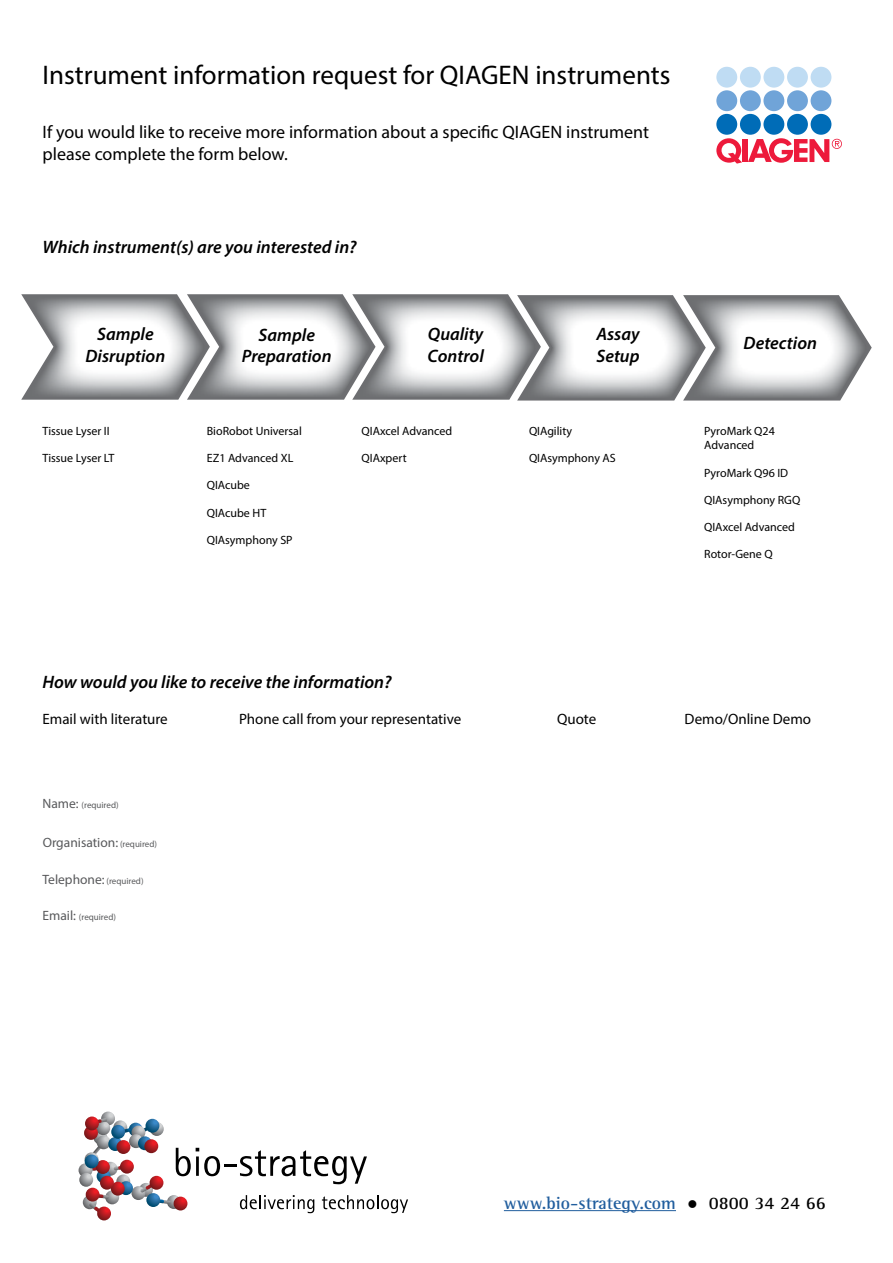
<style>
.page{position:relative;width:893px;height:1263px;background:#fff}
.page>*{position:absolute;margin:0;border:0;box-sizing:border-box;transform-origin:0 0}
.t1{font:27px "Myriad Pro";color:#000}
.t2{font:italic 600 18px/21.6px "Myriad Pro";color:#000;text-align:center}
.t3{font:18px/21.6px "Myriad Pro";color:#000}
.t4{font:700 18px "Rotis Semi Serif Std";color:#215e9e}
.t5{font:15px "Myriad Pro";color:#000}
.t6{font:13.5px "Myriad Pro";color:#58595b}
.t7{font:12px/14.4px "Myriad Pro";color:#000}
.t8{font:9px "Myriad Pro";color:#58595b}
.s1{font-size:13.5px}
.s2{font-size:9px}
.s3{color:#000}
</style>
<div class="page">
<svg style="left:21px;top:294px;width:851px;height:107px"></svg>
<img style="left:688px;top:298px;width:179px;height:100px">
<svg style="left:83px;top:1195px;width:14px;height:14px"></svg>
<svg style="left:105px;top:1190px;width:14px;height:14px"></svg>
<svg style="left:139px;top:1183px;width:14px;height:14px"></svg>
<svg style="left:116px;top:1174px;width:14px;height:14px"></svg>
<svg style="left:104px;top:1162px;width:14px;height:14px"></svg>
<svg style="left:129px;top:1123px;width:14px;height:13px"></svg>
<svg style="left:131px;top:1125px;width:14px;height:14px"></svg>
<svg style="left:101px;top:1111px;width:14px;height:14px"></svg>
<svg style="left:129px;top:1134px;width:14px;height:14px"></svg>
<svg style="left:150px;top:1122px;width:14px;height:14px"></svg>
<svg style="left:93px;top:1130px;width:14px;height:14px"></svg>
<svg style="left:113px;top:1120px;width:14px;height:14px"></svg>
<svg style="left:96px;top:1121px;width:14px;height:14px"></svg>
<svg style="left:93px;top:1146px;width:8px;height:8px"></svg>
<svg style="left:97px;top:1135px;width:14px;height:14px"></svg>
<svg style="left:131px;top:1186px;width:14px;height:14px"></svg>
<svg style="left:124px;top:1128px;width:7px;height:6px"></svg>
<svg style="left:167px;top:1195px;width:14px;height:14px"></svg>
<svg style="left:138px;top:1136px;width:14px;height:14px"></svg>
<svg style="left:108px;top:1137px;width:14px;height:14px"></svg>
<svg style="left:111px;top:1125px;width:14px;height:14px"></svg>
<svg style="left:119px;top:1181px;width:14px;height:14px"></svg>
<svg style="left:97px;top:1169px;width:14px;height:14px"></svg>
<svg style="left:114px;top:1165px;width:7px;height:5px"></svg>
<svg style="left:120px;top:1160px;width:14px;height:13px"></svg>
<svg style="left:144px;top:1139px;width:14px;height:14px"></svg>
<svg style="left:117px;top:1140px;width:13px;height:14px"></svg>
<svg style="left:111px;top:1182px;width:14px;height:13px"></svg>
<svg style="left:100px;top:1176px;width:14px;height:14px"></svg>
<svg style="left:140px;top:1182px;width:13px;height:11px"></svg>
<svg style="left:89px;top:1194px;width:20px;height:18px"></svg>
<svg style="left:98px;top:1118px;width:9px;height:7px"></svg>
<svg style="left:150px;top:1176px;width:13px;height:14px"></svg>
<svg style="left:159px;top:1199px;width:12px;height:5px"></svg>
<svg style="left:146px;top:1193px;width:14px;height:14px"></svg>
<svg style="left:96px;top:1160px;width:14px;height:14px"></svg>
<svg style="left:92px;top:1163px;width:10px;height:8px"></svg>
<svg style="left:86px;top:1188px;width:14px;height:13px"></svg>
<svg style="left:84px;top:1126px;width:14px;height:14px"></svg>
<svg style="left:145px;top:1119px;width:14px;height:14px"></svg>
<svg style="left:85px;top:1116px;width:14px;height:14px"></svg>
<svg style="left:85px;top:1152px;width:14px;height:14px"></svg>
<svg style="left:79px;top:1163px;width:13px;height:14px"></svg>
<svg style="left:79px;top:1173px;width:14px;height:14px"></svg>
<svg style="left:85px;top:1154px;width:14px;height:14px"></svg>
<svg style="left:97px;top:1206px;width:14px;height:14px"></svg>
<svg style="left:174px;top:1196px;width:13px;height:14px"></svg>
<svg style="left:176px;top:1148px;width:191px;height:36px"></svg>
<svg style="left:240px;top:1195px;width:74px;height:18px"></svg>
<svg style="left:322px;top:1195px;width:86px;height:18px"></svg>
<hr style="left:504px;top:1210px;width:172px;height:1px;background:#215e9e">
<div style="left:716px;top:114px;width:21px;height:21px;background:#006cb7;border-radius:50%"></div>
<div style="left:740px;top:114px;width:21px;height:21px;background:#006cb7;border-radius:50%"></div>
<div style="left:763px;top:114px;width:21px;height:21px;background:#006cb7;border-radius:50%"></div>
<div style="left:787px;top:114px;width:21px;height:21px;background:#006cb7;border-radius:50%"></div>
<div style="left:811px;top:114px;width:20px;height:21px;background:#006cb7;border-radius:50%"></div>
<div style="left:716px;top:90px;width:21px;height:21px;background:#70a4d8;border-radius:50%"></div>
<div style="left:740px;top:90px;width:21px;height:21px;background:#70a4d8;border-radius:50%"></div>
<div style="left:763px;top:90px;width:21px;height:21px;background:#70a4d8;border-radius:50%"></div>
<div style="left:787px;top:90px;width:21px;height:21px;background:#70a4d8;border-radius:50%"></div>
<div style="left:811px;top:90px;width:20px;height:21px;background:#70a4d8;border-radius:50%"></div>
<div style="left:716px;top:67px;width:21px;height:21px;background:#bfdcf3;border-radius:50%"></div>
<div style="left:740px;top:67px;width:21px;height:21px;background:#bfdcf3;border-radius:50%"></div>
<div style="left:763px;top:67px;width:21px;height:21px;background:#bfdcf3;border-radius:50%"></div>
<div style="left:787px;top:67px;width:21px;height:21px;background:#bfdcf3;border-radius:50%"></div>
<div style="left:811px;top:67px;width:20px;height:21px;background:#bfdcf3;border-radius:50%"></div>
<svg style="left:716px;top:138px;width:26px;height:26px"></svg>
<div style="left:742px;top:139px;width:6px;height:23px;background:#ed1a3b"></div>
<svg style="left:748px;top:138px;width:94px;height:25px"></svg>
<h1 class="t1" style="left:43px;top:59px;width:629px">Instrument information request for QIAGEN instruments</h1>
<h2 class="t3" style="left:43px;top:121px;width:608px">If you would like to receive more information about a specific QIAGEN instrument please complete the form below.</h2>
<h2 class="t2" style="left:43px;top:236px;width:316px">Which instrument(s) are you interested in?</h2>
<h2 class="t2" style="left:86px;top:323px;width:81px">Sample<br>Disruption</h2>
<h2 class="t2" style="left:242px;top:323px;width:91px">Sample<br>Preparation</h2>
<h2 class="t2" style="left:428px;top:323px;width:58px;text-align:left">Quality<br>Control</h2>
<h2 class="t2" style="left:596px;top:323px;width:45px;text-align:left">Assay<br>Setup</h2>
<h2 class="t2" style="left:744px;top:332px;width:75px">Detection</h2>
<p class="t7" style="left:43px;top:424px;width:69px">Tissue Lyser II</p>
<p class="t7" style="left:43px;top:451px;width:74px">Tissue Lyser LT</p>
<p class="t7" style="left:207px;top:424px;width:97px">BioRobot Universal</p>
<p class="t7" style="left:207px;top:451px;width:88px">EZ1 Advanced XL</p>
<p class="t7" style="left:207px;top:478px;width:45px">QIAcube</p>
<p class="t7" style="left:207px;top:505px;width:61px">QIAcube HT</p>
<p class="t7" style="left:207px;top:532px;width:87px">QIAsymphony SP</p>
<p class="t7" style="left:362px;top:424px;width:92px">QIAxcel Advanced</p>
<p class="t7" style="left:362px;top:451px;width:47px">QIAxpert</p>
<p class="t7" style="left:529px;top:424px;width:45px">QIAgility</p>
<p class="t7" style="left:529px;top:451px;width:88px">QIAsymphony AS</p>
<p class="t7" style="left:704px;top:424px;width:72px">PyroMark Q24<br>Advanced</p>
<p class="t7" style="left:704px;top:465px;width:86px">PyroMark Q96 ID</p>
<p class="t7" style="left:704px;top:492px;width:98px">QIAsymphony RGQ</p>
<p class="t7" style="left:704px;top:519px;width:92px">QIAxcel Advanced</p>
<p class="t7" style="left:704px;top:547px;width:70px">Rotor-Gene Q</p>
<h2 class="t2" style="left:43px;top:670px;width:351px">How would you like to receive the information?</h2>
<p class="t5" style="left:43px;top:709px;width:127px">Email with literature</p>
<p class="t5" style="left:239px;top:709px;width:224px">Phone call from your representative</p>
<p class="t5" style="left:557px;top:709px;width:41px">Quote</p>
<p class="t5" style="left:685px;top:709px;width:128px">Demo/Online Demo</p>
<p class="t8" style="left:43px;top:799px;width:78px"><span class="s1">Name:</span> (required)</p>
<p class="t6" style="left:43px;top:834px;width:116px">Organisation: <span class="s2">(required)</span></p>
<p class="t6" style="left:43px;top:871px;width:103px">Telephone: <span class="s2">(required)</span></p>
<p class="t8" style="left:43px;top:911px;width:75px"><span class="s1">Email:</span> (required)</p>
<h2 class="t4" style="left:504px;top:1192px;width:323px">www.bio-strategy.com <span class="s3">● 0800 34 24 66</span></h2>
</div>
